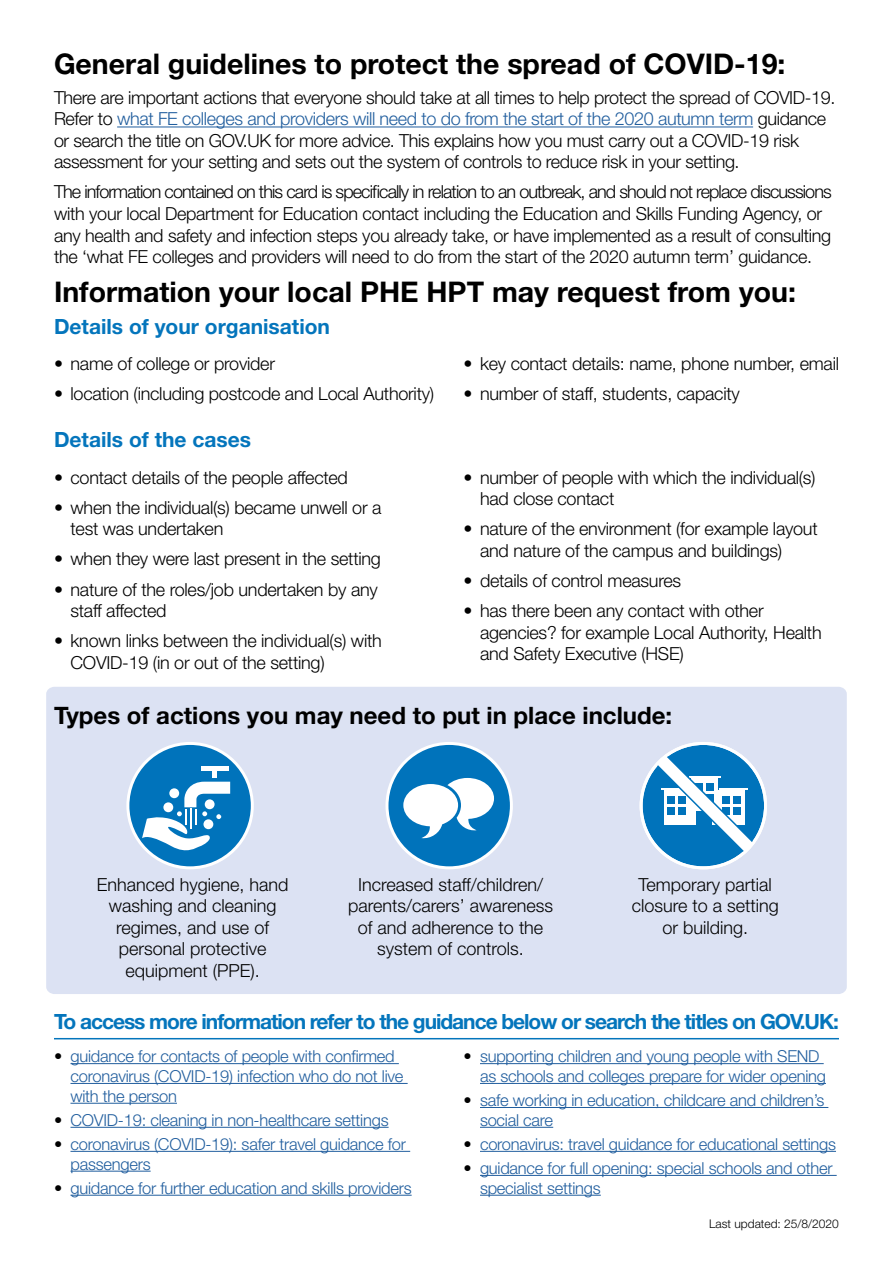
<style>
.page{position:relative;width:893px;height:1263px;background:#fff}
.page>*{position:absolute;margin:0;border:0;box-sizing:border-box;transform-origin:0 0}
.t1{font:700 28.5px "Helvetica Neue LT Std";color:#000}
.t2{font:700 24px "Helvetica Neue LT Std";color:#000}
.t3{font:700 21px "Helvetica Neue LT Std";letter-spacing:-.05em;color:#0475bc}
.t4{font:700 21px "Helvetica Neue LT Std";color:#0475bc}
.body_text{font:300 18px/21.6px "Helvetica Neue LT Std";letter-spacing:-.015em;color:#000}
.t5{font:300 16.5px/19.8px "Helvetica Neue LT Std";letter-spacing:-.015em;color:#215e9e}
.last_updated{font:300 12px "Helvetica Neue LT Std";color:#000}
.s1{color:#215e9e}
.s2{color:#000}
</style>
<div class="page">
<hr style="left:54px;top:1038px;width:785px;height:1px;background:#0475bc">
<hr style="left:70px;top:1063px;width:329px;height:1px;background:#215e9e">
<hr style="left:70px;top:1083px;width:338px;height:1px;background:#215e9e">
<hr style="left:70px;top:1103px;width:107px;height:1px;background:#215e9e">
<hr style="left:70px;top:1127px;width:319px;height:1px;background:#215e9e">
<hr style="left:70px;top:1151px;width:340px;height:1px;background:#215e9e">
<hr style="left:70px;top:1171px;width:81px;height:1px;background:#215e9e">
<hr style="left:70px;top:1195px;width:342px;height:1px;background:#215e9e">
<hr style="left:480px;top:1063px;width:344px;height:1px;background:#215e9e">
<hr style="left:480px;top:1083px;width:346px;height:1px;background:#215e9e">
<hr style="left:480px;top:1107px;width:348px;height:1px;background:#215e9e">
<hr style="left:480px;top:1127px;width:73px;height:1px;background:#215e9e">
<hr style="left:480px;top:1151px;width:356px;height:1px;background:#215e9e">
<hr style="left:480px;top:1175px;width:357px;height:1px;background:#215e9e">
<hr style="left:480px;top:1195px;width:121px;height:1px;background:#215e9e">
<div style="left:46px;top:687px;width:801px;height:307px;background:#dce2f3"></div>
<hr style="left:117px;top:127px;width:636px;height:1px;background:#215e9e">
<svg style="left:126px;top:742px;width:128px;height:127px;fill:#0073bb"></svg>
<div style="left:202px;top:766px;width:27px;height:5px;background:#fff"></div>
<div style="left:212px;top:770px;width:5px;height:8px;background:#fff"></div>
<svg style="left:142px;top:782px;width:88px;height:73px"></svg>
<div style="left:163px;top:802px;width:10px;height:10px;background:#fff;border-radius:50%"></div>
<div style="left:169px;top:788px;width:10px;height:10px;background:#fff;border-radius:50%"></div>
<div style="left:203px;top:819px;width:10px;height:10px;background:#fff;border-radius:50%"></div>
<div style="left:205px;top:799px;width:10px;height:10px;background:#fff;border-radius:50%"></div>
<div style="left:385px;top:742px;width:128px;height:127px;background:#0073bb;border:3px solid #fff;border-radius:50%"></div>
<svg style="left:403px;top:778px;width:91px;height:61px"></svg>
<svg style="left:640px;top:739px;width:130px;height:130px"></svg>
<div style="left:640px;top:742px;width:127px;height:127px;border:3px solid #fff;border-radius:50%"></div>
<h3 class="t1" style="left:54px;top:47px;width:733px">General guidelines to protect the spread of COVID-19:</h3>
<p class="body_text" style="left:54px;top:86px;width:783px">There are important actions that everyone should take at all times to help protect the spread of COVID-19.<br>Refer to <span class="s1">what FE colleges and providers will need to do from the start of the 2020 autumn term</span> guidance or search the title on GOV.UK for more advice. This explains how you must carry out a COVID-19 risk assessment for your setting and sets out the system of controls to reduce risk in your setting.</p>
<p class="body_text" style="left:54px;top:181px;width:779px">The information contained on this card is specifically in relation to an outbreak, and should not replace discussions with your local Department for Education contact including the Education and Skills Funding Agency, or any health and safety and infection steps you already take, or have implemented as a result of consulting the ‘what FE colleges and providers will need to do from the start of the 2020 autumn term’ guidance.</p>
<h3 class="t1" style="left:54px;top:274px;width:743px">Information your local PHE HPT may request from you:</h3>
<h5 class="t4" style="left:54px;top:313px;width:278px">Details of your organisation</h5>
<p class="body_text" style="left:54px;top:353px;width:223px">• name of college or provider</p>
<p class="body_text" style="left:54px;top:383px;width:382px">• location (including postcode and Local Authority)</p>
<h5 class="t4" style="left:54px;top:427px;width:199px">Details of the cases</h5>
<p class="body_text" style="left:54px;top:466px;width:295px">• contact details of the people affected</p>
<p class="body_text" style="left:70px;top:496px;width:313px;text-indent:-16px">• when the individual(s) became unwell or a test was undertaken</p>
<p class="body_text" style="left:54px;top:548px;width:328px">• when they were last present in the setting</p>
<p class="body_text" style="left:70px;top:578px;width:309px;text-indent:-16px">• nature of the roles/job undertaken by any staff affected</p>
<p class="body_text" style="left:70px;top:630px;width:313px;text-indent:-16px">• known links between the individual(s) with<br>COVID-19 (in or out of the setting)</p>
<p class="body_text" style="left:463px;top:353px;width:377px">• key contact details: name, phone number, email</p>
<p class="body_text" style="left:463px;top:383px;width:278px">• number of staff, students, capacity</p>
<p class="body_text" style="left:480px;top:466px;width:337px;text-indent:-16px">• number of people with which the individual(s) had close contact</p>
<p class="body_text" style="left:480px;top:518px;width:339px;text-indent:-16px">• nature of the environment (for example layout and nature of the campus and buildings)</p>
<p class="body_text" style="left:463px;top:569px;width:219px">• details of control measures</p>
<p class="body_text" style="left:480px;top:599px;width:343px;text-indent:-16px">• has there been any contact with other agencies? for example Local Authority, Health and Safety Executive (HSE)</p>
<h3 class="t2" style="left:54px;top:701px;width:620px">Types of actions you may need to put in place include:</h3>
<p class="body_text" style="left:97px;top:873px;width:193px;text-align:center">Enhanced hygiene, hand washing and cleaning regimes, and use of personal protective equipment (PPE).</p>
<p class="body_text" style="left:348px;top:873px;width:206px;text-align:center">Increased staff/children/ parents/carers’ awareness of and adherence to the system of controls.</p>
<p class="body_text" style="left:632px;top:873px;width:149px;text-align:center">Temporary partial closure to a setting or building.</p>
<h5 class="t3" style="left:54px;top:1009px;width:786px">To access more information refer to the guidance below or search the titles on GOV.UK:</h5>
<p class="t5" style="left:70px;top:1046px;width:335px;text-indent:-16px"><span class="s2">•</span> guidance for contacts of people with confirmed coronavirus (COVID-19) infection who do not live with the person</p>
<p class="t5" style="left:54px;top:1109px;width:336px"><span class="s2">•</span> COVID-19: cleaning in non-healthcare settings</p>
<p class="t5" style="left:70px;top:1133px;width:337px;text-indent:-16px"><span class="s2">•</span> coronavirus (COVID-19): safer travel guidance for passengers</p>
<p class="t5" style="left:54px;top:1177px;width:359px"><span class="s2">•</span> guidance for further education and skills providers</p>
<p class="t5" style="left:480px;top:1046px;width:347px;text-indent:-16px"><span class="s2">•</span> supporting children and young people with SEND as schools and colleges prepare for wider opening</p>
<p class="t5" style="left:480px;top:1090px;width:346px;text-indent:-16px"><span class="s2">•</span> safe working in education, childcare and children’s social care</p>
<p class="t5" style="left:463px;top:1133px;width:374px"><span class="s2">•</span> coronavirus: travel guidance for educational settings</p>
<p class="t5" style="left:480px;top:1157px;width:354px;text-indent:-16px"><span class="s2">•</span> guidance for full opening: special schools and other specialist settings</p>
<p class="last_updated" style="left:709px;top:1217px;width:131px">Last updated: 25/8/2020</p>
</div>
